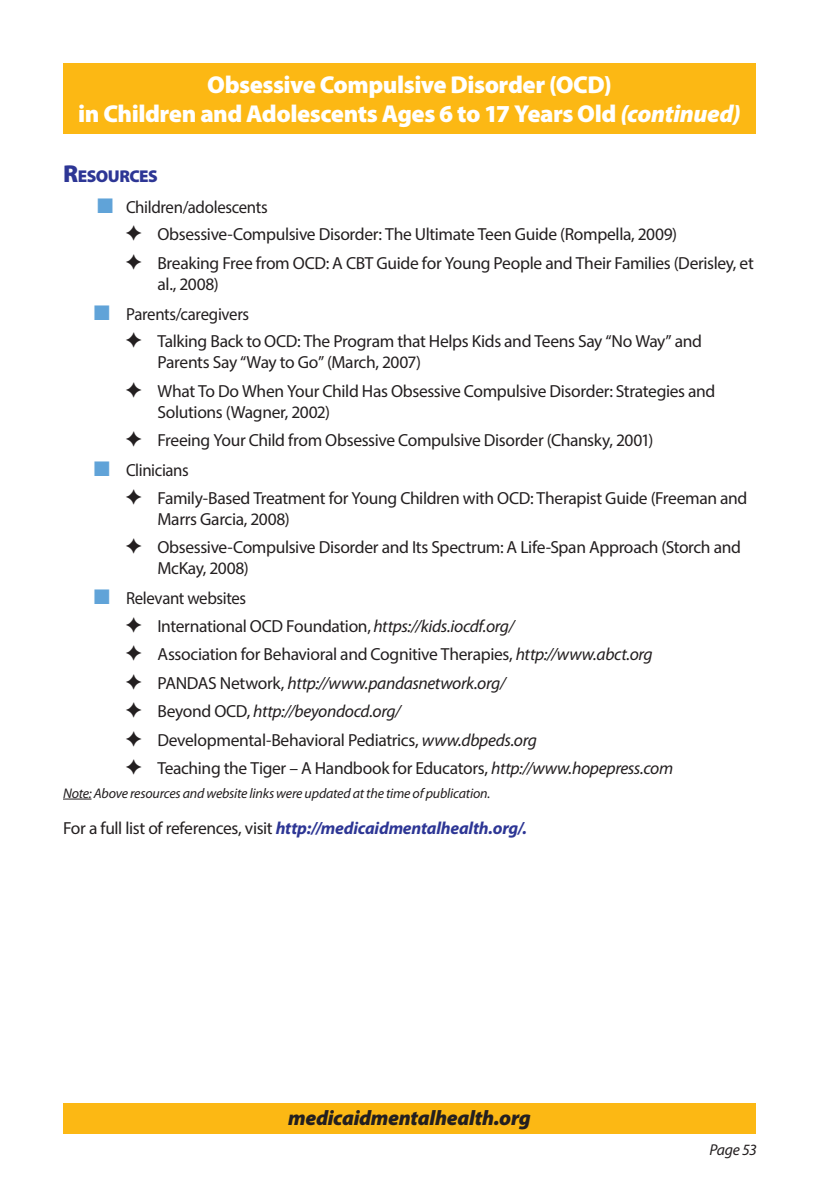
<style>
.page{position:relative;width:819px;height:1197px;background:#fff}
.page>*{position:absolute;margin:0;border:0;box-sizing:border-box;transform-origin:0 0}
.t1{font:900 24.5px "Myriad Pro";letter-spacing:-.02em;color:#fff}
.t2{font:italic 900 21px "Myriad Pro";letter-spacing:-.015em;color:#231f20}
.Body_Text{font:17.5px/21px "Myriad Pro";letter-spacing:-.02em;color:#231f20}
.t3{font:italic 17.5px "Myriad Pro";letter-spacing:-.02em;color:#231f20}
.Body_Text-2{font:17.5px "Myriad Pro";letter-spacing:-.02em;color:#231f20;scale:.96 1}
.Body_Text-3{font:italic 700 17.5px "Myriad Pro";letter-spacing:-.015em;color:#2d3695}
.Subheads{font:900 17.15px "Myriad Pro";letter-spacing:-.03em;color:#2d3695}
.t4{font:italic 15.75px "Myriad Pro";letter-spacing:-.03em;color:#231f20}
.Notes{font:italic 14px "Myriad Pro";letter-spacing:-.015em;color:#231f20}
.s1{font-style:italic}
.s2{font-size:24.5px}
.s3{color:#60a3d8}
.s4{font-style:normal}
.s5{font-weight:400;font-style:normal;color:#231f20}
</style>
<div class="page">
<div style="left:63px;top:1104px;width:693px;height:30px;background:#fcb814"></div>
<div style="left:63px;top:63px;width:693px;height:71px;background:#fcb814"></div>
<svg style="left:63px;top:799px;width:29px;height:1px"></svg>
<p class="t1" style="left:207px;top:68px;width:406px">Obsessive Compulsive Disorder (OCD)</p>
<p class="t1" style="left:78px;top:98px;width:664px">in Children and Adolescents Ages 6 to 17 Years Old <span class="s1">(continued)</span></p>
<p class="Subheads" style="left:63px;top:165px;width:96px"><span class="s2">R</span>ESOURCES</p>
<p class="Body_Text-2" style="left:98px;top:196px;width:179px"><span class="s3">■</span> Children/adolescents</p>
<p class="Body_Text" style="left:158px;top:223px;width:521px">Obsessive-Compulsive Disorder: The Ultimate Teen Guide (Rompella, 2009)</p>
<p class="Body_Text" style="left:158px;top:252px;width:598px">Breaking Free from OCD: A CBT Guide for Young People and Their Families (Derisley, et al., 2008)</p>
<p class="Body_Text-2" style="left:94px;top:303px;width:163px"><span class="s3">■</span> Parents/caregivers</p>
<p class="Body_Text" style="left:158px;top:330px;width:546px">Talking Back to OCD: The Program that Helps Kids and Teens Say “No Way” and<br>Parents Say “Way to Go” (March, 2007)</p>
<p class="Body_Text" style="left:158px;top:380px;width:559px">What To Do When Your Child Has Obsessive Compulsive Disorder: Strategies and<br>Solutions (Wagner, 2002)</p>
<p class="Body_Text" style="left:158px;top:429px;width:498px">Freeing Your Child from Obsessive Compulsive Disorder (Chansky, 2001)</p>
<p class="Body_Text-2" style="left:94px;top:460px;width:100px"><span class="s3">■</span> Clinicians</p>
<p class="Body_Text" style="left:158px;top:487px;width:592px">Family-Based Treatment for Young Children with OCD: Therapist Guide (Freeman and<br>Marrs Garcia, 2008)</p>
<p class="Body_Text" style="left:158px;top:536px;width:585px">Obsessive-Compulsive Disorder and Its Spectrum: A Life-Span Approach (Storch and<br>McKay, 2008)</p>
<p class="Body_Text-2" style="left:94px;top:588px;width:160px"><span class="s3">■</span> Relevant websites</p>
<p class="Body_Text" style="left:158px;top:615px;width:358px">International OCD Foundation, <span class="s1">https://kids.iocdf.org/</span></p>
<p class="Body_Text" style="left:158px;top:643px;width:497px">Association for Behavioral and Cognitive Therapies, <span class="s1">http://www.abct.org</span></p>
<p class="t3" style="left:158px;top:672px;width:350px"><span class="s4">PANDAS Network,</span> http://www.pandasnetwork.org/</p>
<p class="t3" style="left:158px;top:701px;width:245px"><span class="s4">Beyond OCD,</span> http://beyondocd.org/</p>
<p class="Body_Text" style="left:158px;top:729px;width:381px">Developmental-Behavioral Pediatrics, <span class="s1">www.dbpeds.org</span></p>
<p class="Body_Text" style="left:158px;top:758px;width:517px">Teaching the Tiger – A Handbook for Educators, <span class="s1">http://www.hopepress.com</span></p>
<p class="Notes" style="left:63px;top:784px;width:429px">Note: Above resources and website links were updated at the time of publication.</p>
<p class="Body_Text-3" style="left:63px;top:816px;width:466px"><span class="s5">For a full list of references, visit</span> http://medicaidmentalhealth.org/.</p>
<p class="t2" style="left:288px;top:1104px;width:244px">medicaidmentalhealth.org</p>
<p class="t4" style="left:709px;top:1140px;width:49px">Page 53</p>
</div>
